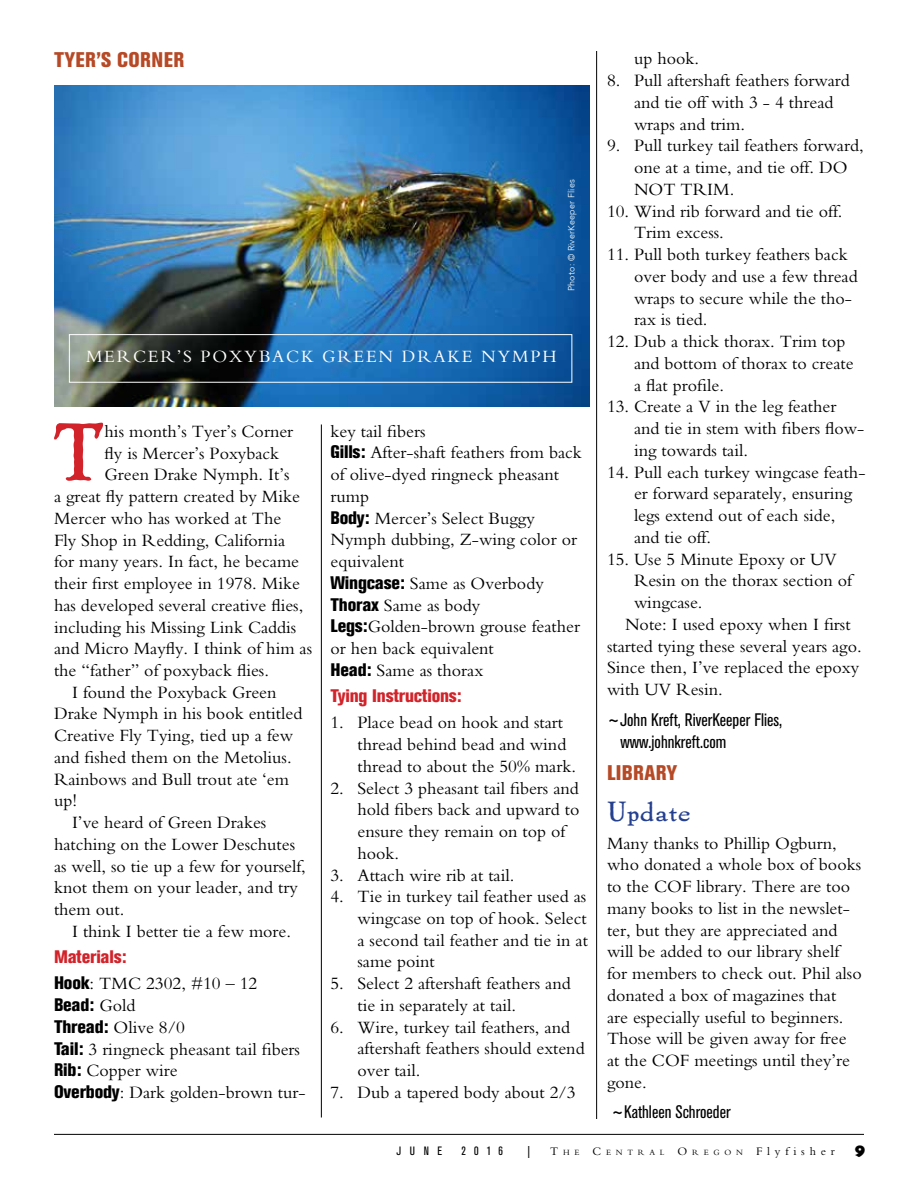
<style>
.page{position:relative;width:918px;height:1188px;background:#fff}
.page>*{position:absolute;margin:0;border:0;box-sizing:border-box;transform-origin:0 0}
.t1{font:78.15px "Pabst L";color:#d2232a}
.t2{font:27px "Pabst L";color:#25408f}
.t3{font:800 condensed 21px "Akzidenz Grotesk BE";letter-spacing:.02em;color:#b64926}
.t4{font:18px/21.8px "Bembo";color:#000}
.t5{font:condensed 18px/21.8px "Akzidenz Grotesk BE";color:#000}
.t6{font:18px "Bembo";letter-spacing:.1em;color:#fff}
.t7{font:800 condensed 18px "Akzidenz Grotesk BE";letter-spacing:-.01em;color:#d2232a}
.t8{font:800 condensed 18px "Akzidenz Grotesk BE";color:#000}
.t9{font:condensed 12px "Akzidenz Grotesk BE";letter-spacing:.7em;color:#000}
.t10{font:300 9px "Avenir";letter-spacing:.02em;color:#fff}
.t11{font:8.4px "Bembo";letter-spacing:.57em;color:#000}
.s1{font-family:"Akzidenz Grotesk BE";font-weight:800;font-stretch:condensed}
.s2{font-family:"Bembo";font-weight:400;font-stretch:normal}
.s3{font-size:12px}
.s4{font-family:"Gill Sans Extra Bold Display";font-size:16.5px}
</style>
<div class="page">
<hr style="left:54px;top:1134px;width:810px;height:1px;background:#000">
<img style="left:54px;top:86px;width:535px;height:320px">
<div style="left:69px;top:334px;width:503px;height:49px;border:1px solid #fff"></div>
<hr style="left:596px;top:51px;width:1px;height:1068px;background:#000">
<hr style="left:321px;top:424px;width:1px;height:694px;background:#000">
<p class="t3" style="left:54px;top:47px;width:132px">TYER’S CORNER</p>
<p class="t10" style="left:566px;top:291px;width:113px;rotate:-90deg">Photo: © RiverKeeper Flies</p>
<p class="t6" style="left:86px;top:346px;width:472px">MERCER’S POXYBACK GREEN DRAKE NYMPH</p>
<h1 class="t1" style="left:53px;top:402px;width:54px">T</h1>
<p class="t4" style="left:105px;top:420px;width:190px">his month’s Tyer’s Corner</p>
<p class="t4" style="left:105px;top:442px;width:176px">fly is Mercer’s Poxyback</p>
<p class="t4" style="left:105px;top:463px;width:186px">Green Drake Nymph. It’s</p>
<p class="t4" style="left:54px;top:485px;width:247px">a great fly pattern created by Mike</p>
<p class="t4" style="left:54px;top:507px;width:229px">Mercer who has worked at The</p>
<p class="t4" style="left:54px;top:529px;width:233px">Fly Shop in Redding, California</p>
<p class="t4" style="left:54px;top:550px;width:247px">for many years. In fact, he became</p>
<p class="t4" style="left:54px;top:572px;width:247px">their first employee in 1978. Mike</p>
<p class="t4" style="left:54px;top:594px;width:251px">has developed several creative flies,</p>
<p class="t4" style="left:54px;top:616px;width:244px">including his Missing Link Caddis</p>
<p class="t4" style="left:54px;top:637px;width:260px">and Micro Mayfly. I think of him as</p>
<p class="t4" style="left:54px;top:659px;width:217px">the “father” of poxyback flies.</p>
<p class="t4" style="left:72px;top:681px;width:206px">I found the Poxyback Green</p>
<p class="t4" style="left:54px;top:703px;width:250px">Drake Nymph in his book entitled</p>
<p class="t4" style="left:54px;top:724px;width:241px">Creative Fly Tying, tied up a few</p>
<p class="t4" style="left:54px;top:746px;width:239px">and fished them on the Metolius.</p>
<p class="t4" style="left:54px;top:768px;width:237px">Rainbows and Bull trout ate ‘em</p>
<p class="t4" style="left:54px;top:790px;width:25px">up!</p>
<p class="t4" style="left:72px;top:811px;width:196px">I’ve heard of Green Drakes</p>
<p class="t4" style="left:54px;top:833px;width:243px">hatching on the Lower Deschutes</p>
<p class="t4" style="left:54px;top:855px;width:253px">as well, so tie up a few for yourself,</p>
<p class="t4" style="left:54px;top:877px;width:245px">knot them on your leader, and try</p>
<p class="t4" style="left:54px;top:898px;width:72px">them out.</p>
<p class="t4" style="left:72px;top:920px;width:221px">I think I better tie a few more.</p>
<p class="t7" style="left:54px;top:946px;width:74px">Materials:</p>
<p class="t4" style="left:54px;top:973px;width:205px"><span class="s1">Hook</span>: TMC 2302, #10 – 12</p>
<p class="t8" style="left:54px;top:994px;width:83px">Bead: <span class="s2">Gold</span></p>
<p class="t4" style="left:54px;top:1016px;width:253px"><span class="s1">Thread:</span> Olive 8/0<br><span class="s1">Tail:</span> 3 ringneck pheasant tail fibers<br><span class="s1">Rib:</span> Copper wire<br><span class="s1">Overbody</span>: Dark golden-brown tur-</p>
<p class="t4" style="left:331px;top:420px;width:253px">key tail fibers<br><span class="s1">Gills:</span> After-shaft feathers from back of olive-dyed ringneck pheasant rump<br><span class="s1">Body:</span> Mercer’s Select Buggy<br>Nymph dubbing, Z-wing color or equivalent<br><span class="s1">Wingcase:</span> Same as Overbody<br><span class="s1">Thorax</span> Same as body<br><span class="s1">Legs:</span>Golden-brown grouse feather or hen back equivalent<br><span class="s1">Head:</span> Same as thorax</p>
<p class="t7" style="left:331px;top:685px;width:133px">Tying Instructions:</p>
<p class="t4" style="left:358px;top:711px;width:220px;text-indent:-27px">1. Place bead on hook and start thread behind bead and wind thread to about the 50% mark.</p>
<p class="t4" style="left:358px;top:777px;width:224px;text-indent:-27px">2. Select 3 pheasant tail fibers and hold fibers back and upward to ensure they remain on top of hook.</p>
<p class="t4" style="left:331px;top:864px;width:185px">3. Attach wire rib at tail.</p>
<p class="t4" style="left:358px;top:885px;width:232px;text-align:justify;text-indent:-27px">4. Tie in turkey tail feather used as wingcase on top of hook. Select a second tail feather and tie in at same point</p>
<p class="t4" style="left:358px;top:972px;width:215px;text-indent:-27px">5. Select 2 aftershaft feathers and tie in separately at tail.</p>
<p class="t4" style="left:358px;top:1016px;width:229px;text-indent:-27px">6. Wire, turkey tail feathers, and aftershaft feathers should extend over tail.</p>
<p class="t4" style="left:331px;top:1081px;width:247px">7. Dub a tapered body about 2/3</p>
<p class="t4" style="left:634px;top:48px;width:67px">up hook.</p>
<p class="t4" style="left:634px;top:69px;width:217px;text-indent:-27px">8. Pull aftershaft feathers forward and tie off with 3 - 4 thread wraps and trim.</p>
<p class="t4" style="left:634px;top:135px;width:231px;text-indent:-27px">9. Pull turkey tail feathers forward, one at a time, and tie off. DO<br>NOT TRIM.</p>
<p class="t4" style="left:634px;top:200px;width:210px;text-indent:-27px">10. Wind rib forward and tie off.<br>Trim excess.</p>
<p class="t4" style="left:634px;top:243px;width:225px;text-indent:-27px">11. Pull both turkey feathers back over body and use a few thread wraps to secure while the tho&shy;rax is tied.</p>
<p class="t4" style="left:634px;top:330px;width:221px;text-indent:-27px">12. Dub a thick thorax. Trim top and bottom of thorax to create a flat profile.</p>
<p class="t4" style="left:634px;top:396px;width:232px;text-indent:-27px">13. Create a V in the leg feather and tie in stem with fibers flow&shy;ing towards tail.</p>
<p class="t4" style="left:634px;top:461px;width:233px;text-indent:-27px">14. Pull each turkey wingcase feath&shy;er forward separately, ensuring legs extend out of each side,<br>and tie off.</p>
<p class="t4" style="left:607px;top:548px;width:231px">15. Use 5 Minute Epoxy or UV</p>
<p class="t4" style="left:634px;top:569px;width:220px">Resin on the thorax section of</p>
<p class="t4" style="left:634px;top:591px;width:70px">wingcase.</p>
<p class="t4" style="left:625px;top:613px;width:227px">Note: I used epoxy when I first</p>
<p class="t4" style="left:607px;top:635px;width:256px">started tying these several years ago.</p>
<p class="t4" style="left:607px;top:656px;width:254px">Since then, I’ve replaced the epoxy</p>
<p class="t4" style="left:607px;top:678px;width:117px">with UV Resin.</p>
<p class="t5" style="left:621px;top:709px;width:163px;text-indent:-14px">~John Kreft, RiverKeeper Flies, www.johnkreft.com</p>
<p class="t3" style="left:607px;top:761px;width:72px">LIBRARY</p>
<h2 class="t2" style="left:607px;top:794px;width:85px">Update</h2>
<p class="t4" style="left:607px;top:832px;width:256px">Many thanks to Phillip Ogburn, who donated a whole box of books to the COF library. There are too many books to list in the newslet&shy;ter, but they are appreciated and will be added to our library shelf for members to check out. Phil also donated a box of magazines that are especially useful to beginners.<br>Those will be given away for free at the COF meetings until they’re gone.</p>
<p class="t5" style="left:611px;top:1102px;width:121px">~Kathleen Schroeder</p>
<p class="t9" style="left:396px;top:1145px;width:47px">JUNE</p>
<p class="t9" style="left:461px;top:1145px;width:43px">2016</p>
<p class="t9" style="left:528px;top:1145px;width:4px">|</p>
<p class="t11" style="left:550px;top:1148px;width:317px"><span class="s3">T</span>HE <span class="s3">C</span>ENTRAL <span class="s3">O</span>REGON <span class="s3">Flyfisher</span> <span class="s4">9</span></p>
</div>
